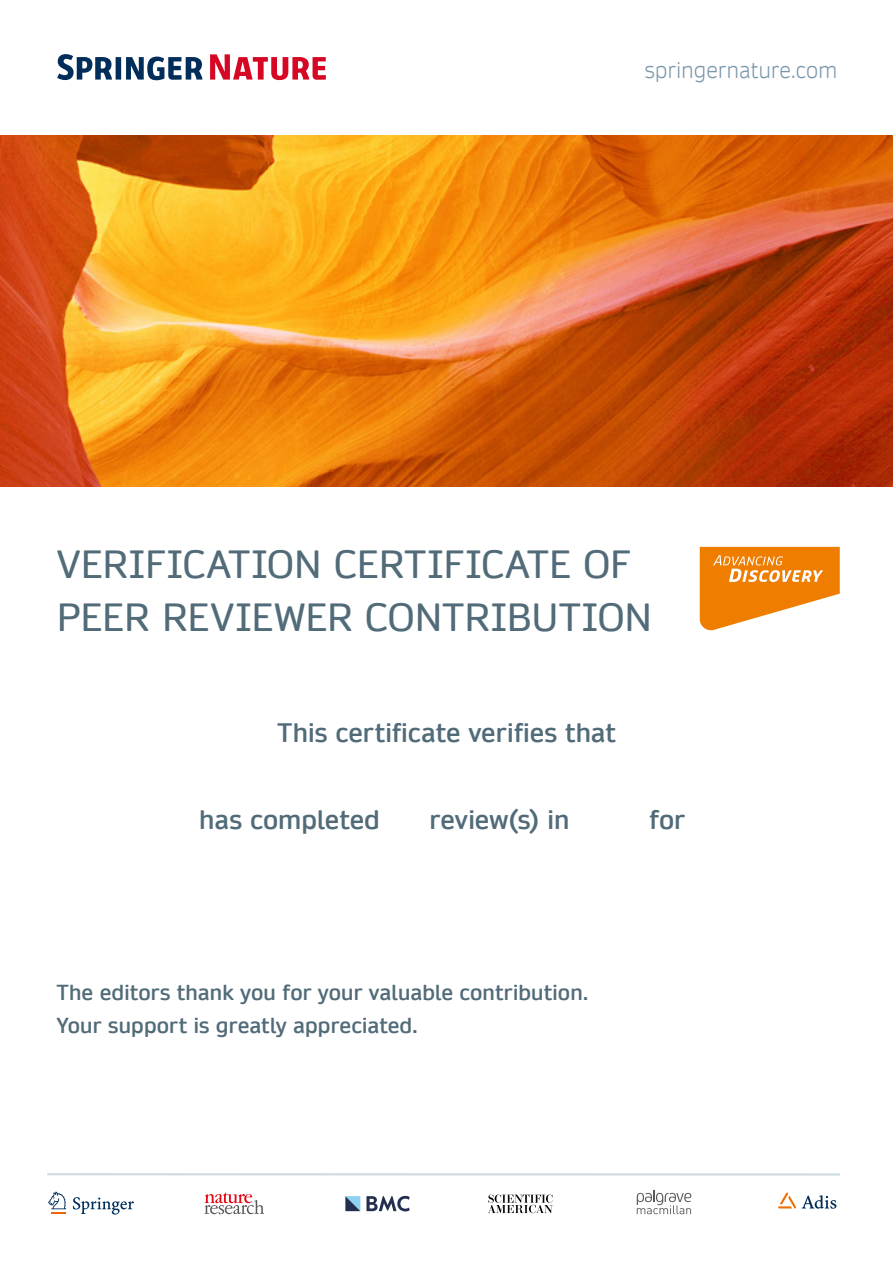
<style>
.page{position:relative;width:893px;height:1263px;background:#fff}
.page>*{position:absolute;margin:0;border:0;box-sizing:border-box;transform-origin:0 0}
.t1{font:37.5px/53.6px "Daytona Pro";letter-spacing:-.015em;color:#516b78}
.t2{font:600 25.5px "Daytona Pro";letter-spacing:-.005em;color:#516b78}
.t3{font:300 21.6px "Daytona Pro";letter-spacing:-.005em;color:#7b98ab}
.t4{font:600 20.7px/33.2px "Daytona Pro";letter-spacing:-.01em;color:#516b78}
</style>
<div class="page">
<svg style="left:57px;top:54px;width:146px;height:26px"></svg>
<svg style="left:210px;top:54px;width:116px;height:26px"></svg>
<svg style="left:700px;top:547px;width:140px;height:84px"></svg>
<img style="left:0;top:136px;width:893px;height:351px">
<svg style="left:637px;top:1190px;width:54px;height:24px"></svg>
<svg style="left:488px;top:1194px;width:66px;height:19px"></svg>
<svg style="left:366px;top:1196px;width:44px;height:15px"></svg>
<svg style="left:345px;top:1196px;width:15px;height:15px"></svg>
<svg style="left:204px;top:1192px;width:60px;height:22px"></svg>
<hr style="left:47px;top:1173px;width:793px;height:2px;background:#cedbe2">
<svg style="left:48px;top:1191px;width:18px;height:23px"></svg>
<svg style="left:73px;top:1197px;width:61px;height:17px"></svg>
<svg style="left:802px;top:1195px;width:34px;height:14px"></svg>
<svg style="left:778px;top:1192px;width:18px;height:16px"></svg>
<p class="t3" style="left:644px;top:56px;width:195px">springernature.com</p>
<h1 class="t1" style="left:56px;top:537px;width:597px">VERIFICATION CERTIFICATE OF<br>PEER REVIEWER CONTRIBUTION</h1>
<p class="t2" style="left:277px;top:715px;width:340px">This certificate verifies that</p>
<p class="t2" style="left:199px;top:802px;width:183px">has completed</p>
<p class="t2" style="left:429px;top:802px;width:142px">review(s) in</p>
<p class="t2" style="left:649px;top:802px;width:37px">for</p>
<p class="t4" style="left:56px;top:976px;width:534px">The editors thank you for your valuable contribution.<br>Your support is greatly appreciated.</p>
</div>
